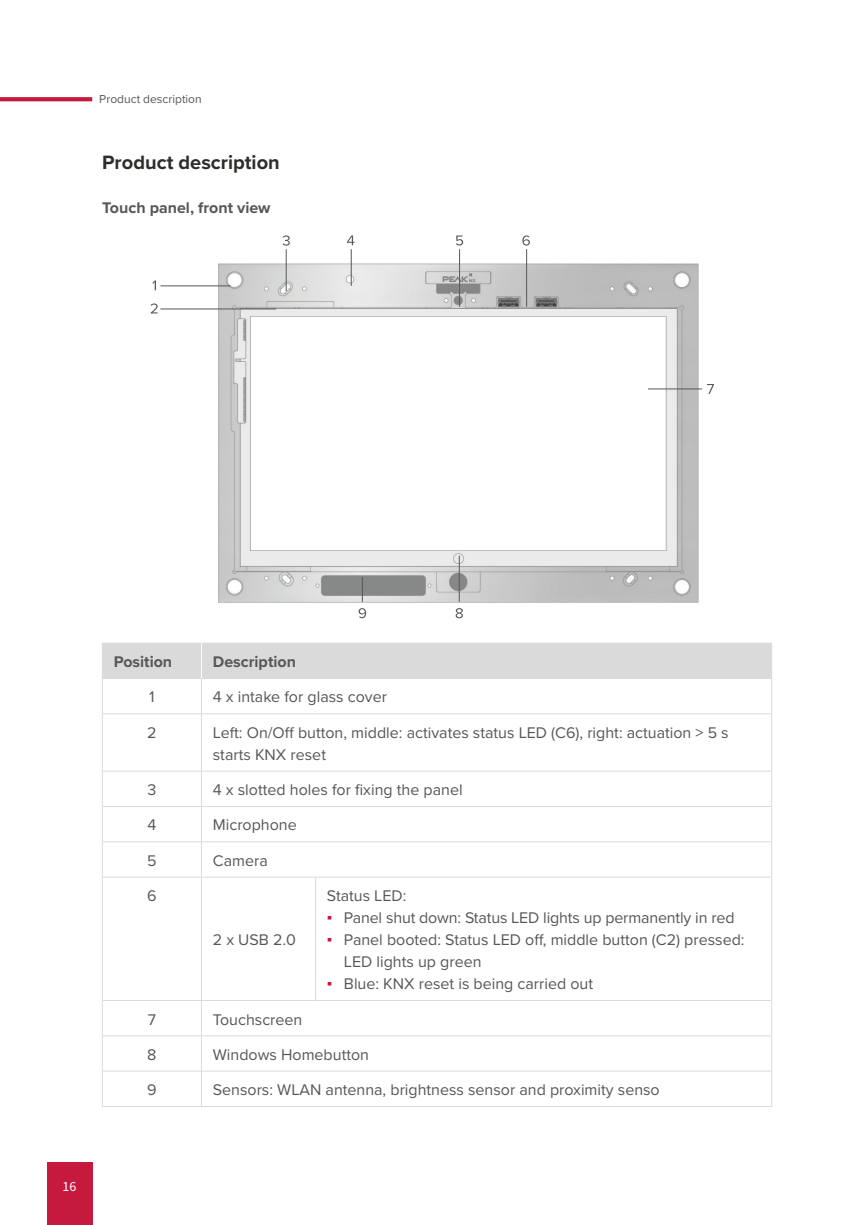
<style>
.page{position:relative;width:857px;height:1225px;background:#fff}
.page>*{position:absolute;margin:0;border:0;box-sizing:border-box;transform-origin:0 0}
.Überschrift_Ebene_1__95__Schwarz{font:700 20px "Proxima Nova";color:#2e2d2c}
.Tabelleninhalt{font:16px/22px "Proxima Nova";color:#575756}
.Überschrift_Ebene_2___80___Schwarz{font:700 16px "Proxima Nova";color:#575756}
.Tabellenkopf{font:700 16px "Proxima Nova";color:#575756}
.t1{font:14px "Source Sans Pro";color:#fff}
.t2{font:12px "Proxima Nova";color:#575756}
.s1{font-family:"Verdana";color:#c6193e}
</style>
<div class="page">
<svg style="left:0;top:97px;width:92px;height:4px"></svg>
<div style="left:47px;top:1162px;width:45px;height:63px;background:#c6193e"></div>
<img style="left:201px;top:256px;width:513px;height:355px">
<hr style="left:350px;top:249px;width:1px;height:37px;background:#575756">
<hr style="left:459px;top:249px;width:1px;height:58px;background:#575756">
<hr style="left:285px;top:249px;width:1px;height:42px;background:#575756">
<hr style="left:458px;top:555px;width:1px;height:47px;background:#575756">
<svg style="left:361px;top:577px;width:1px;height:25px"></svg>
<hr style="left:647px;top:388px;width:54px;height:1px;background:#575756">
<hr style="left:526px;top:249px;width:1px;height:58px;background:#575756">
<hr style="left:160px;top:285px;width:70px;height:1px;background:#575756">
<hr style="left:160px;top:308px;width:116px;height:1px;background:#575756">
<svg style="left:152px;top:280px;width:4px;height:10px"></svg>
<svg style="left:150px;top:303px;width:7px;height:10px"></svg>
<svg style="left:282px;top:235px;width:7px;height:11px"></svg>
<svg style="left:347px;top:235px;width:7px;height:10px"></svg>
<svg style="left:456px;top:235px;width:7px;height:10px"></svg>
<svg style="left:522px;top:235px;width:7px;height:11px"></svg>
<svg style="left:706px;top:384px;width:7px;height:10px"></svg>
<svg style="left:455px;top:608px;width:7px;height:10px"></svg>
<svg style="left:358px;top:608px;width:8px;height:10px"></svg>
<div style="left:103px;top:644px;width:667px;height:34px;background:#dadada"></div>
<hr style="left:201px;top:678px;width:1px;height:35px;background:#dadada">
<hr style="left:102px;top:713px;width:99px;height:1px;background:#dadada">
<hr style="left:201px;top:713px;width:114px;height:1px;background:#dadada">
<hr style="left:201px;top:714px;width:1px;height:57px;background:#dadada">
<hr style="left:315px;top:713px;width:456px;height:1px;background:#dadada">
<hr style="left:102px;top:771px;width:99px;height:1px;background:#dadada">
<hr style="left:201px;top:771px;width:114px;height:1px;background:#dadada">
<hr style="left:201px;top:771px;width:1px;height:35px;background:#dadada">
<hr style="left:315px;top:771px;width:456px;height:1px;background:#dadada">
<hr style="left:102px;top:806px;width:99px;height:1px;background:#dadada">
<hr style="left:201px;top:806px;width:114px;height:1px;background:#dadada">
<hr style="left:201px;top:806px;width:1px;height:35px;background:#dadada">
<hr style="left:315px;top:806px;width:456px;height:1px;background:#dadada">
<hr style="left:102px;top:841px;width:99px;height:1px;background:#dadada">
<hr style="left:201px;top:841px;width:114px;height:1px;background:#dadada">
<hr style="left:201px;top:842px;width:1px;height:35px;background:#dadada">
<hr style="left:315px;top:841px;width:456px;height:1px;background:#dadada">
<hr style="left:102px;top:877px;width:99px;height:1px;background:#dadada">
<hr style="left:201px;top:877px;width:114px;height:1px;background:#dadada">
<hr style="left:201px;top:877px;width:1px;height:123px;background:#dadada">
<hr style="left:315px;top:877px;width:456px;height:1px;background:#dadada">
<hr style="left:102px;top:1000px;width:99px;height:1px;background:#dadada">
<hr style="left:201px;top:1000px;width:114px;height:1px;background:#dadada">
<hr style="left:201px;top:1000px;width:1px;height:35px;background:#dadada">
<hr style="left:315px;top:1000px;width:456px;height:1px;background:#dadada">
<hr style="left:102px;top:1035px;width:99px;height:1px;background:#dadada">
<hr style="left:201px;top:1035px;width:114px;height:1px;background:#dadada">
<hr style="left:201px;top:1036px;width:1px;height:35px;background:#dadada">
<hr style="left:315px;top:1035px;width:456px;height:1px;background:#dadada">
<hr style="left:102px;top:1070px;width:99px;height:1px;background:#dadada">
<hr style="left:201px;top:1070px;width:114px;height:1px;background:#dadada">
<hr style="left:201px;top:1071px;width:1px;height:35px;background:#dadada">
<hr style="left:315px;top:1070px;width:456px;height:1px;background:#dadada">
<hr style="left:102px;top:678px;width:1px;height:35px;background:#dadada">
<hr style="left:770px;top:678px;width:1px;height:35px;background:#dadada">
<hr style="left:102px;top:714px;width:1px;height:57px;background:#dadada">
<hr style="left:770px;top:714px;width:1px;height:57px;background:#dadada">
<hr style="left:102px;top:771px;width:1px;height:35px;background:#dadada">
<hr style="left:770px;top:771px;width:1px;height:35px;background:#dadada">
<hr style="left:102px;top:806px;width:1px;height:35px;background:#dadada">
<hr style="left:770px;top:806px;width:1px;height:35px;background:#dadada">
<hr style="left:102px;top:842px;width:1px;height:35px;background:#dadada">
<hr style="left:770px;top:842px;width:1px;height:35px;background:#dadada">
<hr style="left:102px;top:877px;width:1px;height:123px;background:#dadada">
<hr style="left:315px;top:877px;width:1px;height:123px;background:#dadada">
<hr style="left:770px;top:877px;width:1px;height:123px;background:#dadada">
<hr style="left:102px;top:1000px;width:1px;height:35px;background:#dadada">
<hr style="left:770px;top:1000px;width:1px;height:35px;background:#dadada">
<hr style="left:102px;top:1036px;width:1px;height:35px;background:#dadada">
<hr style="left:770px;top:1036px;width:1px;height:35px;background:#dadada">
<hr style="left:102px;top:1071px;width:1px;height:35px;background:#dadada">
<hr style="left:770px;top:1071px;width:1px;height:35px;background:#dadada">
<hr style="left:102px;top:1106px;width:99px;height:1px;background:#dadada">
<hr style="left:201px;top:1106px;width:114px;height:1px;background:#dadada">
<hr style="left:315px;top:1106px;width:456px;height:1px;background:#dadada">
<hr style="left:102px;top:643px;width:99px;height:1px;background:#dadada">
<hr style="left:102px;top:643px;width:1px;height:35px;background:#dadada">
<hr style="left:201px;top:643px;width:114px;height:1px;background:#dadada">
<hr style="left:315px;top:643px;width:456px;height:1px;background:#dadada">
<hr style="left:770px;top:643px;width:1px;height:35px;background:#dadada">
<hr style="left:102px;top:678px;width:99px;height:1px;background:#dadada">
<hr style="left:201px;top:678px;width:114px;height:1px;background:#dadada">
<hr style="left:315px;top:678px;width:456px;height:1px;background:#dadada">
<hr style="left:201px;top:643px;width:1px;height:35px;background:#fff">
<p class="t2" style="left:99px;top:90px;width:104px">Product description</p>
<p class="Überschrift_Ebene_1__95__Schwarz" style="left:102px;top:148px;width:179px">Product description</p>
<p class="Überschrift_Ebene_2___80___Schwarz" style="left:102px;top:196px;width:170px">Touch panel, front view</p>
<p class="t1" style="left:62px;top:1177px;width:15px">16</p>
<p class="Tabellenkopf" style="left:114px;top:650px;width:60px">Position</p>
<p class="Tabellenkopf" style="left:213px;top:650px;width:85px">Description</p>
<p class="Tabelleninhalt" style="left:149px;top:685px;width:7px">1</p>
<p class="Tabelleninhalt" style="left:213px;top:685px;width:176px">4 x intake for glass cover</p>
<p class="Tabelleninhalt" style="left:147px;top:721px;width:11px">2</p>
<p class="Tabelleninhalt" style="left:213px;top:721px;width:517px">Left: On/Off button, middle: activates status LED (C6), right: actuation &gt; 5 s starts KNX reset</p>
<p class="Tabelleninhalt" style="left:147px;top:778px;width:10px">3</p>
<p class="Tabelleninhalt" style="left:213px;top:778px;width:251px">4 x slotted holes for fixing the panel</p>
<p class="Tabelleninhalt" style="left:147px;top:813px;width:10px">4</p>
<p class="Tabelleninhalt" style="left:213px;top:813px;width:85px">Microphone</p>
<p class="Tabelleninhalt" style="left:147px;top:848px;width:11px">5</p>
<p class="Tabelleninhalt" style="left:213px;top:848px;width:56px">Camera</p>
<p class="Tabelleninhalt" style="left:147px;top:884px;width:11px">6</p>
<p class="Tabelleninhalt" style="left:213px;top:928px;width:85px">2 x USB 2.0</p>
<p class="Tabelleninhalt" style="left:327px;top:884px;width:81px">Status LED:</p>
<p class="Tabelleninhalt" style="left:327px;top:906px;width:409px"><span class="s1">▪</span> Panel shut down: Status LED lights up permanently in red</p>
<p class="Tabelleninhalt" style="left:344px;top:928px;width:402px;text-indent:-17px"><span class="s1">▪</span> Panel booted: Status LED off, middle button (C2) pressed:<br>LED lights up green</p>
<p class="Tabelleninhalt" style="left:327px;top:972px;width:267px"><span class="s1">▪</span> Blue: KNX reset is being carried out</p>
<p class="Tabelleninhalt" style="left:148px;top:1007px;width:10px">7</p>
<p class="Tabelleninhalt" style="left:213px;top:1007px;width:91px">Touchscreen</p>
<p class="Tabelleninhalt" style="left:147px;top:1042px;width:11px">8</p>
<p class="Tabelleninhalt" style="left:213px;top:1042px;width:158px">Windows Homebutton</p>
<p class="Tabelleninhalt" style="left:147px;top:1078px;width:11px">9</p>
<p class="Tabelleninhalt" style="left:213px;top:1078px;width:448px">Sensors: WLAN antenna, brightness sensor and proximity senso</p>
</div>
